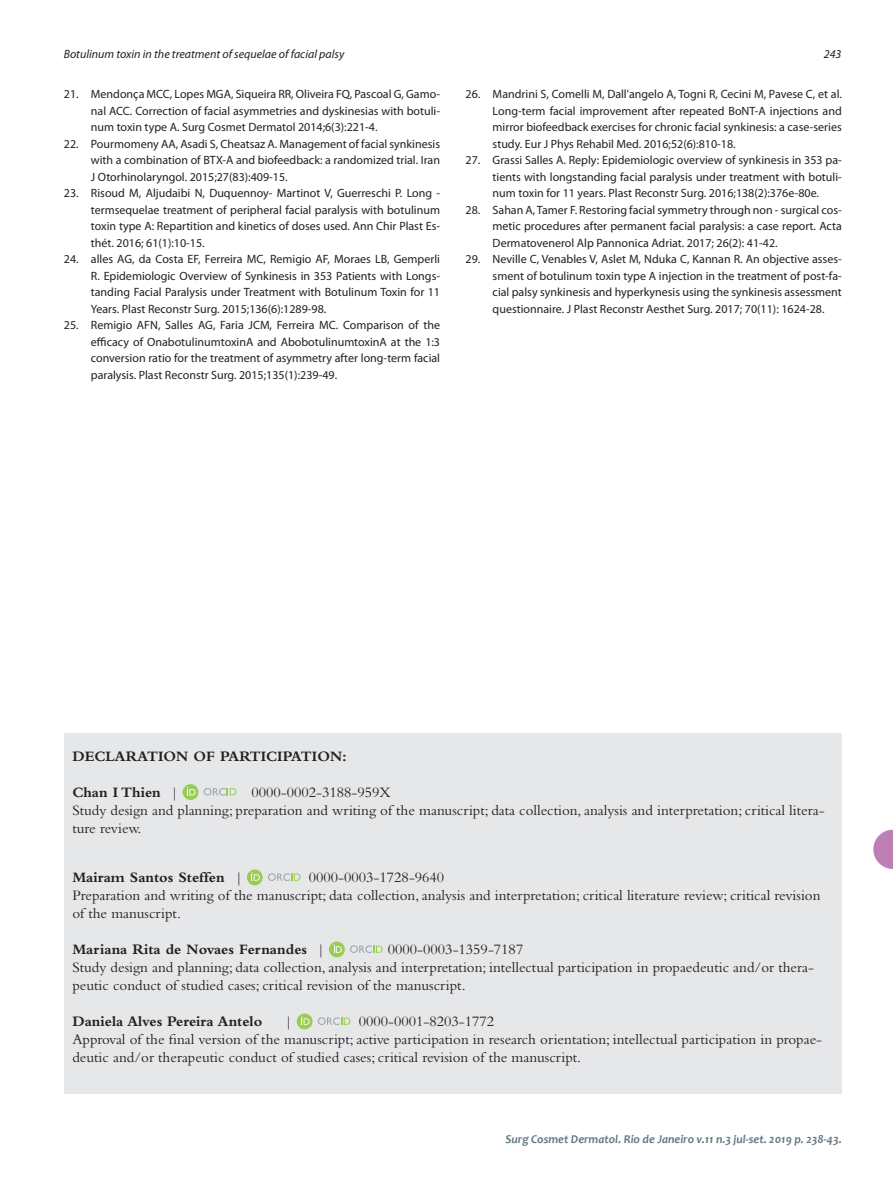
<style>
.page{position:relative;width:893px;height:1191px;background:#fff}
.page>*{position:absolute;margin:0;border:0;box-sizing:border-box;transform-origin:0 0}
.Surgical-PT_-_2016{font:15px/18px "Bembo Std";color:#231f20}
.Surgical-PT_-_2016-2{font:700 15px "Bembo";color:#231f20}
.t1{font:12px/16.5px "Myriad Pro";color:#231f20;text-align:justify}
.t2{font:italic 700 12px "Candara";color:#647882}
.t3{font:italic 12px "Myriad Pro";color:#231f20}
.s1{font-family:"Bembo Std";font-weight:400}
</style>
<div class="page">
<svg style="left:873px;top:829px;width:20px;height:40px"></svg>
<div style="left:64px;top:733px;width:778px;height:360px;background:#e6e7e9"></div>
<svg style="left:183px;top:784px;width:15px;height:16px"></svg>
<svg style="left:204px;top:788px;width:32px;height:7px"></svg>
<svg style="left:187px;top:787px;width:9px;height:8px"></svg>
<svg style="left:247px;top:869px;width:16px;height:16px"></svg>
<svg style="left:268px;top:873px;width:33px;height:8px"></svg>
<svg style="left:251px;top:872px;width:9px;height:8px"></svg>
<svg style="left:329px;top:941px;width:16px;height:16px"></svg>
<svg style="left:350px;top:945px;width:33px;height:8px"></svg>
<svg style="left:333px;top:944px;width:9px;height:8px"></svg>
<svg style="left:297px;top:1013px;width:16px;height:16px"></svg>
<svg style="left:318px;top:1017px;width:32px;height:8px"></svg>
<svg style="left:301px;top:1016px;width:9px;height:8px"></svg>
<p class="t3" style="left:64px;top:48px;width:282px">Botulinum toxin in the treatment of sequelae of facial palsy</p>
<p class="t3" style="left:824px;top:48px;width:19px">243</p>
<p class="t1" style="left:91px;top:86px;width:351px;text-indent:-27px">21. Mendonça MCC, Lopes MGA, Siqueira RR, Oliveira FQ, Pascoal G, Gamo&shy;nal ACC. Correction of facial asymmetries and dyskinesias with botuli&shy;num toxin type A. Surg Cosmet Dermatol 2014;6(3):221-4.</p>
<p class="t1" style="left:91px;top:136px;width:351px;text-indent:-27px">22. Pourmomeny AA, Asadi S, Cheatsaz A. Management of facial synkinesis with a combination of BTX-A and biofeedback: a randomized trial. Iran J Otorhinolaryngol. 2015;27(83):409-15.</p>
<p class="t1" style="left:91px;top:185px;width:351px;text-indent:-27px">23. Risoud M, Aljudaibi N, Duquennoy- Martinot V, Guerreschi P. Long - termsequelae treatment of peripheral facial paralysis with botulinum toxin type A: Repartition and kinetics of doses used. Ann Chir Plast Es&shy;thét. 2016; 61(1):10-15.</p>
<p class="t1" style="left:91px;top:251px;width:351px;text-indent:-27px">24. alles AG, da Costa EF, Ferreira MC, Remigio AF, Moraes LB, Gemperli R. Epidemiologic Overview of Synkinesis in 353 Patients with Longs&shy;tanding Facial Paralysis under Treatment with Botulinum Toxin for 11<br>Years. Plast Reconstr Surg. 2015;136(6):1289-98.</p>
<p class="t1" style="left:91px;top:317px;width:351px;text-indent:-27px">25. Remigio AFN, Salles AG, Faria JCM, Ferreira MC. Comparison of the efficacy of OnabotulinumtoxinA and AbobotulinumtoxinA at the 1:3 conversion ratio for the treatment of asymmetry after long-term facial paralysis. Plast Reconstr Surg. 2015;135(1):239-49.</p>
<p class="t1" style="left:493px;top:86px;width:351px;text-indent:-27px">26. Mandrini S, Comelli M, Dall'angelo A, Togni R, Cecini M, Pavese C, et al.<br>Long-term facial improvement after repeated BoNT-A injections and mirror biofeedback exercises for chronic facial synkinesis: a case-series study. Eur J Phys Rehabil Med. 2016;52(6):810-18.</p>
<p class="t1" style="left:493px;top:152px;width:351px;text-indent:-27px">27. Grassi Salles A. Reply: Epidemiologic overview of synkinesis in 353 pa&shy;tients with longstanding facial paralysis under treatment with botuli&shy;num toxin for 11 years. Plast Reconstr Surg. 2016;138(2):376e-80e.</p>
<p class="t1" style="left:493px;top:202px;width:351px;text-indent:-27px">28. Sahan A, Tamer F. Restoring facial symmetry through non - surgical cos&shy;metic procedures after permanent facial paralysis: a case report. Acta Dermatovenerol Alp Pannonica Adriat. 2017; 26(2): 41-42.</p>
<p class="t1" style="left:493px;top:251px;width:351px;text-indent:-27px">29. Neville C, Venables V, Aslet M, Nduka C, Kannan R. An objective asses&shy;sment of botulinum toxin type A injection in the treatment of post-fa&shy;cial palsy synkinesis and hyperkynesis using the synkinesis assessment questionnaire. J Plast Reconstr Aesthet Surg. 2017; 70(11): 1624-28.</p>
<p class="Surgical-PT_-_2016-2" style="left:72px;top:748px;width:276px">DECLARATION OF PARTICIPATION:</p>
<p class="Surgical-PT_-_2016-2" style="left:72px;top:784px;width:108px">Chan I Thien <span class="s1">|</span></p>
<p class="Surgical-PT_-_2016" style="left:251px;top:783px;width:141px">0000-0002-3188-959X</p>
<p class="Surgical-PT_-_2016" style="left:72px;top:801px;width:754px">Study design and planning; preparation and writing of the manuscript; data collection, analysis and interpretation; critical litera&shy;ture review.</p>
<p class="Surgical-PT_-_2016-2" style="left:72px;top:869px;width:172px">Mairam Santos Steffen <span class="s1">|</span></p>
<p class="Surgical-PT_-_2016" style="left:309px;top:868px;width:137px">0000-0003-1728-9640</p>
<p class="Surgical-PT_-_2016" style="left:72px;top:886px;width:750px">Preparation and writing of the manuscript; data collection, analysis and interpretation; critical literature review; critical revision of the manuscript.</p>
<p class="Surgical-PT_-_2016-2" style="left:72px;top:941px;width:254px">Mariana Rita de Novaes Fernandes <span class="s1">|</span></p>
<p class="Surgical-PT_-_2016" style="left:388px;top:940px;width:137px">0000-0003-1359-7187</p>
<p class="Surgical-PT_-_2016" style="left:72px;top:958px;width:743px">Study design and planning; data collection, analysis and interpretation; intellectual participation in propaedeutic and/or thera&shy;peutic conduct of studied cases; critical revision of the manuscript.</p>
<p class="Surgical-PT_-_2016-2" style="left:72px;top:1013px;width:191px">Daniela Alves Pereira Antelo</p>
<p class="Surgical-PT_-_2016" style="left:285px;top:1012px;width:9px">|</p>
<p class="Surgical-PT_-_2016" style="left:359px;top:1012px;width:137px">0000-0001-8203-1772</p>
<p class="Surgical-PT_-_2016" style="left:72px;top:1030px;width:751px">Approval of the final version of the manuscript; active participation in research orientation; intellectual participation in propae&shy;deutic and/or therapeutic conduct of studied cases; critical revision of the manuscript.</p>
<p class="t2" style="left:505px;top:1131px;width:338px">Surg Cosmet Dermatol. Rio de Janeiro v.11 n.3 jul-set. 2019 p. 238-43.</p>
</div>
